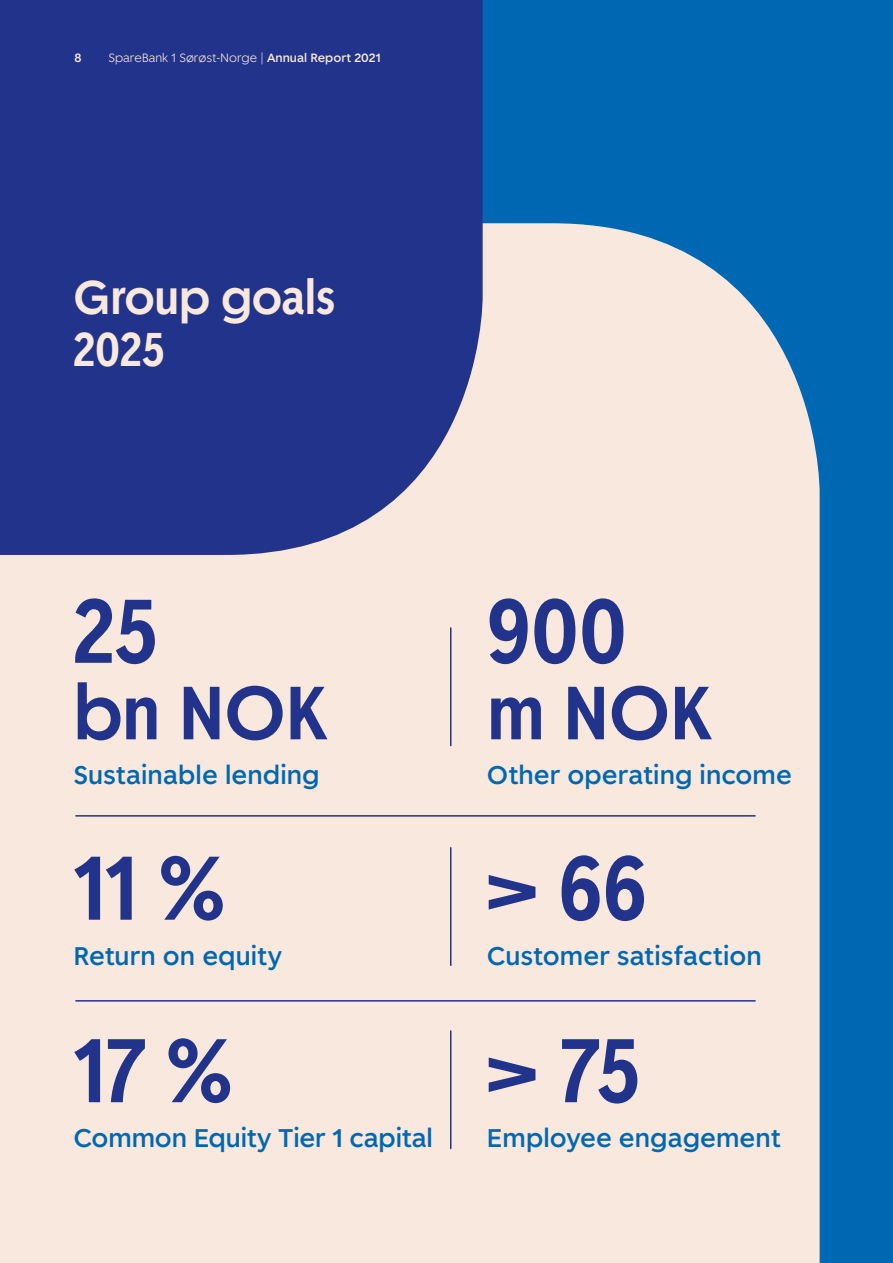
<style>
.page{position:relative;width:893px;height:1263px;background:#0067b2}
.page>*{position:absolute;margin:0;border:0;box-sizing:border-box;transform-origin:0 0}
.t1{font:500 90px "Spare Bank 1 Title";letter-spacing:-.005em;color:#22338b}
.t2{font:500 75px "Spare Bank 1 Title";letter-spacing:-.005em;color:#22338b}
.t3{font:500 47.25px/52.5px "Spare Bank 1 Title";letter-spacing:-.005em;color:#f8e8dd}
.t4{font:500 25.5px "Spare Bank 1";letter-spacing:.005em;color:#0067b2}
.t5{font:300 12px "Spare Bank 1";color:#f8e8dd}
.t6{font:500 12px "Spare Bank 1";color:#f8e8dd}
.s1{font-weight:500}
</style>
<div class="page">
<div style="left:0;top:223px;width:820px;height:1040px;background:#f8e8dd"></div>
<div style="left:0;top:0;width:483px;height:555px;background:#22338b"></div>
<hr style="left:76px;top:815px;width:679px;height:2px;background:#22338b">
<hr style="left:76px;top:1000px;width:679px;height:1px;background:#22338b">
<hr style="left:450px;top:628px;width:1px;height:117px;background:#22338b">
<hr style="left:450px;top:848px;width:1px;height:117px;background:#22338b">
<hr style="left:450px;top:1031px;width:1px;height:117px;background:#22338b">
<p class="t6" style="left:74px;top:50px;width:9px">8</p>
<p class="t5" style="left:108px;top:50px;width:274px">SpareBank 1 Sørøst-Norge | <span class="s1">Annual Report 2021</span></p>
<h3 class="t3" style="left:73px;top:269px;width:263px">Group goals<br>2025</h3>
<h1 class="t1" style="left:73px;top:572px;width:86px">25</h1>
<h2 class="t2" style="left:73px;top:663px;width:256px">bn NOK</h2>
<p class="t4" style="left:73px;top:758px;width:248px">Sustainable lending</p>
<h1 class="t1" style="left:73px;top:829px;width:152px">11 %</h1>
<p class="t4" style="left:73px;top:939px;width:210px">Return on equity</p>
<h1 class="t1" style="left:73px;top:1011px;width:160px">17 %</h1>
<p class="t4" style="left:73px;top:1121px;width:361px">Common Equity Tier 1 capital</p>
<h1 class="t1" style="left:487px;top:572px;width:141px">900</h1>
<h2 class="t2" style="left:487px;top:663px;width:227px">m NOK</h2>
<p class="t4" style="left:487px;top:758px;width:306px">Other operating income</p>
<h1 class="t1" style="left:487px;top:829px;width:161px">&gt; 66</h1>
<p class="t4" style="left:487px;top:939px;width:276px">Customer satisfaction</p>
<h1 class="t1" style="left:487px;top:1011px;width:155px">&gt; 75</h1>
<p class="t4" style="left:487px;top:1121px;width:295px">Employee engagement</p>
</div>
